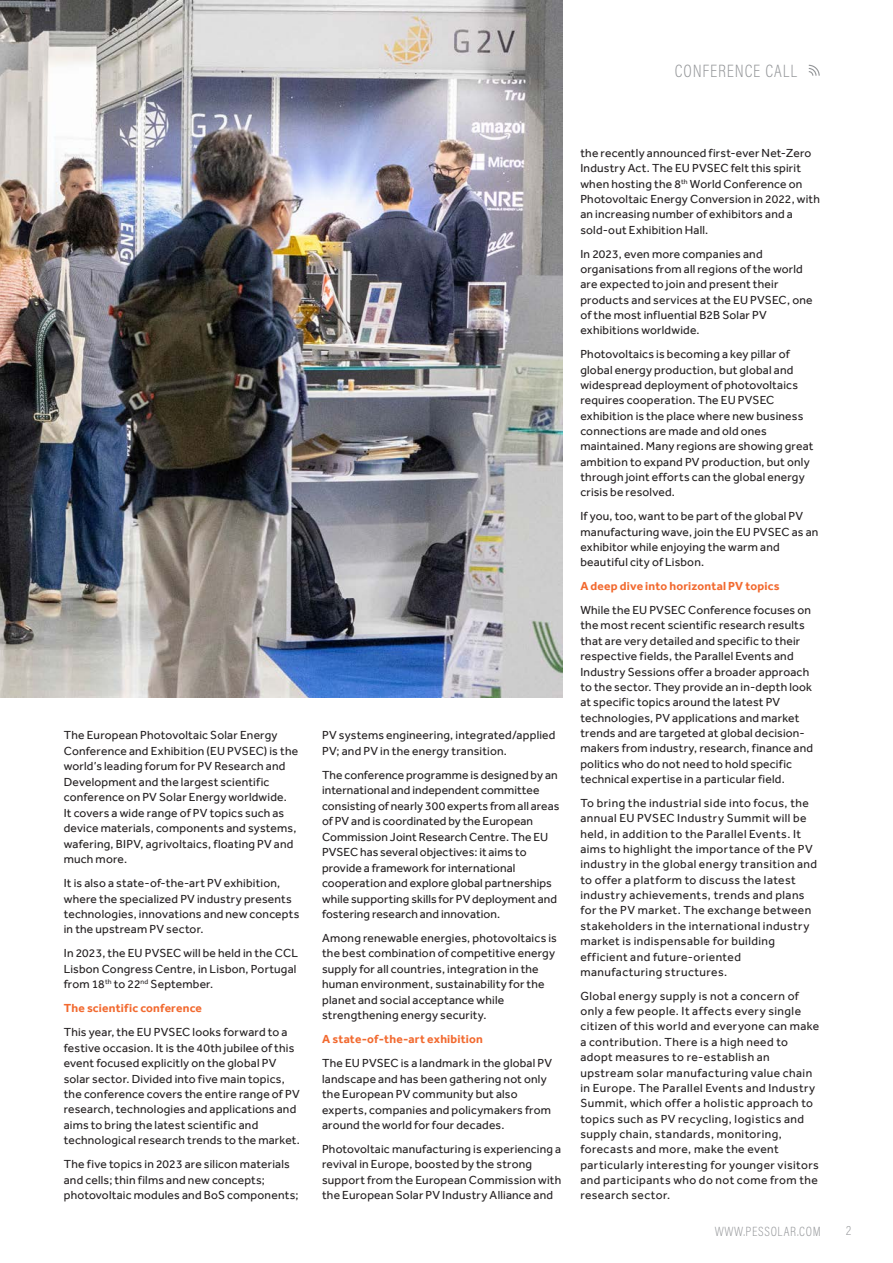
<style>
.page{position:relative;width:893px;height:1263px;background:#fff}
.page>*{position:absolute;margin:0;border:0;box-sizing:border-box;transform-origin:0 0}
.Page_head_2015{font:200 18px "Acumin Pro Cond";letter-spacing:.05em;color:#939598}
.t1{font:200 13.5px "Acumin Pro Cond";letter-spacing:.05em;color:#939598}
.Body_Copy_2015{font:12px/15.3px "Effra";letter-spacing:.02em;color:#231f20}
.Body_Copy_2015-2{font:700 12px "Effra";letter-spacing:.015em;color:#f26a30}
</style>
<div class="page">
<img style="left:0;top:0;width:562px;height:697px">
<svg style="left:808px;top:64px;width:12px;height:12px"></svg>
<p class="Page_head_2015" style="left:675px;top:59px;width:124px">CONFERENCE CALL</p>
<p class="Body_Copy_2015" style="left:64px;top:727px;width:236px">The European Photovoltaic Solar Energy Conference and Exhibition (EU PVSEC) is the world’s leading forum for PV Research and Development and the largest scientific conference on PV Solar Energy worldwide.<br>It covers a wide range of PV topics such as device materials, components and systems, wafering, BIPV, agrivoltaics, floating PV and much more.</p>
<p class="Body_Copy_2015" style="left:64px;top:875px;width:237px">It is also a state-of-the-art PV exhibition, where the specialized PV industry presents technologies, innovations and new concepts in the upstream PV sector.</p>
<p class="Body_Copy_2015" style="left:64px;top:945px;width:236px;text-align:justify">In 2023, the EU PVSEC will be held in the CCL Lisbon Congress Centre, in Lisbon, Portugal from 18<sup>th</sup> to 22<sup>nd</sup> September.</p>
<p class="Body_Copy_2015-2" style="left:64px;top:1001px;width:140px">The scientific conference</p>
<p class="Body_Copy_2015" style="left:64px;top:1024px;width:238px">This year, the EU PVSEC looks forward to a festive occasion. It is the 40th jubilee of this event focused explicitly on the global PV solar sector. Divided into five main topics, the conference covers the entire range of PV research, technologies and applications and aims to bring the latest scientific and technological research trends to the market.</p>
<p class="Body_Copy_2015" style="left:64px;top:1156px;width:236px">The five topics in 2023 are silicon materials and cells; thin films and new concepts; photovoltaic modules and BoS components;</p>
<p class="Body_Copy_2015" style="left:322px;top:728px;width:235px">PV systems engineering, integrated/applied<br>PV; and PV in the energy transition.</p>
<p class="Body_Copy_2015" style="left:322px;top:767px;width:239px">The conference programme is designed by an international and independent committee consisting of nearly 300 experts from all areas of PV and is coordinated by the European Commission Joint Research Centre. The EU PVSEC has several objectives: it aims to provide a framework for international cooperation and explore global partnerships while supporting skills for PV deployment and fostering research and innovation.</p>
<p class="Body_Copy_2015" style="left:322px;top:930px;width:236px">Among renewable energies, photovoltaics is the best combination of competitive energy supply for all countries, integration in the human environment, sustainability for the planet and social acceptance while strengthening energy security.</p>
<p class="Body_Copy_2015-2" style="left:322px;top:1032px;width:162px">A state-of-the-art exhibition</p>
<p class="Body_Copy_2015" style="left:322px;top:1055px;width:232px">The EU PVSEC is a landmark in the global PV landscape and has been gathering not only the European PV community but also experts, companies and policymakers from around the world for four decades.</p>
<p class="Body_Copy_2015" style="left:322px;top:1141px;width:241px">Photovoltaic manufacturing is experiencing a revival in Europe, boosted by the strong support from the European Commission with the European Solar PV Industry Alliance and</p>
<p class="Body_Copy_2015" style="left:580px;top:145px;width:241px">the recently announced first-ever Net-Zero Industry Act. The EU PVSEC felt this spirit when hosting the 8<sup>th</sup> World Conference on Photovoltaic Energy Conversion in 2022, with an increasing number of exhibitors and a sold-out Exhibition Hall.</p>
<p class="Body_Copy_2015" style="left:580px;top:246px;width:234px">In 2023, even more companies and organisations from all regions of the world are expected to join and present their products and services at the EU PVSEC, one of the most influential B2B Solar PV exhibitions worldwide.</p>
<p class="Body_Copy_2015" style="left:580px;top:346px;width:235px">Photovoltaics is becoming a key pillar of global energy production, but global and widespread deployment of photovoltaics requires cooperation. The EU PVSEC exhibition is the place where new business connections are made and old ones maintained. Many regions are showing great ambition to expand PV production, but only through joint efforts can the global energy crisis be resolved.</p>
<p class="Body_Copy_2015" style="left:580px;top:508px;width:240px">If you, too, want to be part of the global PV manufacturing wave, join the EU PVSEC as an exhibitor while enjoying the warm and beautiful city of Lisbon.</p>
<p class="Body_Copy_2015-2" style="left:580px;top:579px;width:201px">A deep dive into horizontal PV topics</p>
<p class="Body_Copy_2015" style="left:580px;top:602px;width:234px">While the EU PVSEC Conference focuses on the most recent scientific research results that are very detailed and specific to their respective fields, the Parallel Events and Industry Sessions offer a broader approach to the sector. They provide an in-depth look at specific topics around the latest PV technologies, PV applications and market trends and are targeted at global decision&shy;makers from industry, research, finance and politics who do not need to hold specific technical expertise in a particular field.</p>
<p class="Body_Copy_2015" style="left:580px;top:795px;width:238px">To bring the industrial side into focus, the annual EU PVSEC Industry Summit will be held, in addition to the Parallel Events. It aims to highlight the importance of the PV industry in the global energy transition and to offer a platform to discuss the latest industry achievements, trends and plans for the PV market. The exchange between stakeholders in the international industry market is indispensable for building efficient and future-oriented manufacturing structures.</p>
<p class="Body_Copy_2015" style="left:580px;top:988px;width:240px">Global energy supply is not a concern of only a few people. It affects every single citizen of this world and everyone can make a contribution. There is a high need to adopt measures to re-establish an upstream solar manufacturing value chain in Europe. The Parallel Events and Industry Summit, which offer a holistic approach to topics such as PV recycling, logistics and supply chain, standards, monitoring, forecasts and more, make the event particularly interesting for younger visitors and participants who do not come from the research sector.</p>
<p class="t1" style="left:715px;top:1223px;width:107px">WWW.PESSOLAR.COM</p>
<p class="t1" style="left:846px;top:1222px;width:7px">2</p>
</div>
